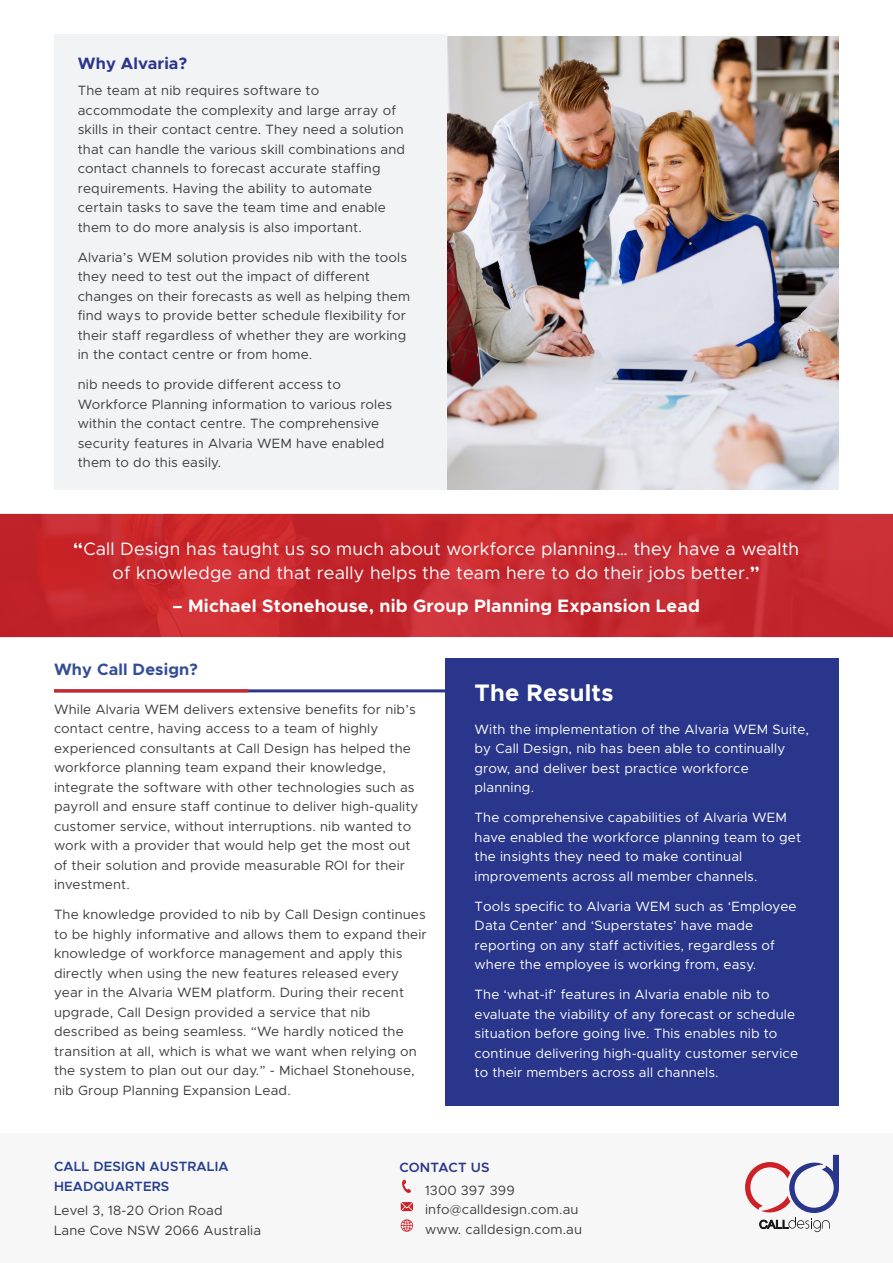
<style>
.page{position:relative;width:893px;height:1263px;background:#fff}
.page>*{position:absolute;margin:0;border:0;box-sizing:border-box;transform-origin:0 0}
.body{font:700 24px "Metropolis";letter-spacing:.01em;color:#fff}
.body-2{font:18px/24px "Metropolis";letter-spacing:.01em;color:#fff;text-align:center}
.body-3{font:700 18px "Metropolis";letter-spacing:.01em;color:#fff}
.body-4{font:700 16.5px "Metropolis";letter-spacing:.01em;color:#354d96}
.body-5{font:700 16.5px "Metropolis";letter-spacing:.01em;color:#29368b}
.body-6{font:13.5px/19.5px "Metropolis";letter-spacing:.01em;color:#3e3e3f}
.body-7{font:13.5px "Metropolis";letter-spacing:.01em;color:#fff}
.cover_text{font:13.5px "Metropolis";letter-spacing:.01em;color:#3e3e3f}
.sub_head{font:600 13.5px/19.5px "Metropolis";letter-spacing:.01em;color:#253f8e}
.sub_head-2{font:600 13.5px "Metropolis";letter-spacing:.01em;color:#2a3689}
.s1{font-weight:700}
</style>
<div class="page">
<img style="left:446px;top:36px;width:393px;height:454px">
<div style="left:54px;top:34px;width:392px;height:456px;background:#f2f3f4"></div>
<hr style="left:54px;top:689px;width:397px;height:3px;background:#29368b">
<hr style="left:54px;top:689px;width:194px;height:3px;background:#d1232a">
<div style="left:446px;top:658px;width:393px;height:448px;background:#29368b"></div>
<div style="left:0;top:1133px;width:893px;height:130px;background:#f7f7f8"></div>
<svg style="left:401px;top:1202px;width:12px;height:9px"></svg>
<svg style="left:401px;top:1219px;width:12px;height:13px"></svg>
<svg style="left:402px;top:1179px;width:9px;height:14px"></svg>
<svg style="left:745px;top:1155px;width:94px;height:77px"></svg>
<img style="left:0;top:514px;width:893px;height:123px">
<p class="body-5" style="left:78px;top:53px;width:111px">Why Alvaria?</p>
<p class="body-6" style="left:78px;top:81px;width:243px">The team at nib requires software to</p>
<p class="body-6" style="left:78px;top:100px;width:320px">accommodate the complexity and large array of</p>
<p class="body-6" style="left:78px;top:120px;width:327px">skills in their contact centre. They need a solution</p>
<p class="body-6" style="left:78px;top:139px;width:329px">that can handle the various skill combinations and</p>
<p class="body-6" style="left:78px;top:159px;width:304px">contact channels to forecast accurate staffing</p>
<p class="body-6" style="left:78px;top:178px;width:296px">requirements. Having the ability to automate</p>
<p class="body-6" style="left:78px;top:198px;width:310px">certain tasks to save the team time and enable</p>
<p class="body-6" style="left:78px;top:217px;width:285px">them to do more analysis is also important.</p>
<p class="body-6" style="left:78px;top:247px;width:331px">Alvaria’s WEM solution provides nib with the tools</p>
<p class="body-6" style="left:78px;top:267px;width:294px">they need to test out the impact of different</p>
<p class="body-6" style="left:78px;top:286px;width:334px">changes on their forecasts as well as helping them</p>
<p class="body-6" style="left:78px;top:306px;width:330px">find ways to provide better schedule flexibility for</p>
<p class="body-6" style="left:78px;top:325px;width:330px">their staff regardless of whether they are working</p>
<p class="body-6" style="left:78px;top:345px;width:236px">in the contact centre or from home.</p>
<p class="body-6" style="left:78px;top:375px;width:265px">nib needs to provide different access to</p>
<p class="body-6" style="left:78px;top:394px;width:316px">Workforce Planning information to various roles</p>
<p class="body-6" style="left:78px;top:414px;width:303px">within the contact centre. The comprehensive</p>
<p class="body-6" style="left:78px;top:433px;width:308px">security features in Alvaria WEM have enabled</p>
<p class="body-6" style="left:78px;top:453px;width:145px">them to do this easily.</p>
<p class="body-2" style="left:73px;top:536px;width:727px"><span class="s1">“</span>Call Design has taught us so much about workforce planning… they have a wealth of knowledge and that really helps the team here to do their jobs better.<span class="s1">”</span></p>
<p class="body-3" style="left:172px;top:594px;width:529px">– Michael Stonehouse, nib Group Planning Expansion Lead</p>
<p class="body-4" style="left:54px;top:658px;width:145px">Why Call Design?</p>
<p class="body-6" style="left:54px;top:699px;width:363px">While Alvaria WEM delivers extensive benefits for nib’s</p>
<p class="body-6" style="left:54px;top:719px;width:326px">contact centre, having access to a team of highly</p>
<p class="body-6" style="left:54px;top:738px;width:358px">experienced consultants at Call Design has helped the</p>
<p class="body-6" style="left:54px;top:758px;width:333px">workforce planning team expand their knowledge,</p>
<p class="body-6" style="left:54px;top:777px;width:362px">integrate the software with other technologies such as</p>
<p class="body-6" style="left:54px;top:797px;width:366px">payroll and ensure staff continue to deliver high-quality</p>
<p class="body-6" style="left:54px;top:816px;width:359px">customer service, without interruptions. nib wanted to</p>
<p class="body-6" style="left:54px;top:836px;width:358px">work with a provider that would help get the most out of their solution and provide measurable ROI for their</p>
<p class="body-6" style="left:54px;top:875px;width:77px">investment.</p>
<p class="body-6" style="left:54px;top:905px;width:373px">The knowledge provided to nib by Call Design continues</p>
<p class="body-6" style="left:54px;top:924px;width:374px">to be highly informative and allows them to expand their</p>
<p class="body-6" style="left:54px;top:944px;width:350px">knowledge of workforce management and apply this</p>
<p class="body-6" style="left:54px;top:963px;width:347px">directly when using the new features released every</p>
<p class="body-6" style="left:54px;top:983px;width:352px">year in the Alvaria WEM platform. During their recent</p>
<p class="body-6" style="left:54px;top:1002px;width:318px">upgrade, Call Design provided a service that nib</p>
<p class="body-6" style="left:54px;top:1022px;width:351px">described as being seamless. “We hardly noticed the</p>
<p class="body-6" style="left:54px;top:1041px;width:364px">transition at all, which is what we want when relying on</p>
<p class="body-6" style="left:54px;top:1061px;width:362px">the system to plan out our day.” - Michael Stonehouse,</p>
<p class="body-6" style="left:54px;top:1080px;width:238px">nib Group Planning Expansion Lead.</p>
<p class="body" style="left:475px;top:677px;width:140px">The Results</p>
<p class="body-7" style="left:475px;top:721px;width:336px">With the implementation of the Alvaria WEM Suite,</p>
<p class="body-7" style="left:475px;top:740px;width:312px">by Call Design, nib has been able to continually</p>
<p class="body-7" style="left:475px;top:760px;width:276px">grow, and deliver best practice workforce</p>
<p class="body-7" style="left:475px;top:779px;width:61px">planning.</p>
<p class="body-7" style="left:475px;top:809px;width:314px">The comprehensive capabilities of Alvaria WEM</p>
<p class="body-7" style="left:475px;top:829px;width:328px">have enabled the workforce planning team to get</p>
<p class="body-7" style="left:475px;top:848px;width:269px">the insights they need to make continual</p>
<p class="body-7" style="left:475px;top:868px;width:284px">improvements across all member channels.</p>
<p class="body-7" style="left:475px;top:898px;width:324px">Tools specific to Alvaria WEM such as ‘Employee</p>
<p class="body-7" style="left:475px;top:917px;width:280px">Data Center’ and ‘Superstates’ have made</p>
<p class="body-7" style="left:475px;top:937px;width:302px">reporting on any staff activities, regardless of</p>
<p class="body-7" style="left:475px;top:956px;width:283px">where the employee is working from, easy.</p>
<p class="body-7" style="left:475px;top:986px;width:297px">The ‘what-if’ features in Alvaria enable nib to</p>
<p class="body-7" style="left:475px;top:1006px;width:322px">evaluate the viability of any forecast or schedule</p>
<p class="body-7" style="left:475px;top:1025px;width:304px">situation before going live. This enables nib to</p>
<p class="body-7" style="left:475px;top:1045px;width:325px">continue delivering high-quality customer service</p>
<p class="body-7" style="left:475px;top:1064px;width:246px">to their members across all channels.</p>
<p class="sub_head" style="left:54px;top:1157px;width:176px">CALL DESIGN AUSTRALIA<br>HEADQUARTERS</p>
<p class="sub_head-2" style="left:400px;top:1158px;width:91px">CONTACT US</p>
<p class="body-6" style="left:425px;top:1180px;width:91px">1300 397 399</p>
<p class="body-6" style="left:425px;top:1200px;width:155px">info@calldesign.com.au</p>
<p class="body-6" style="left:425px;top:1219px;width:159px">www. calldesign.com.au</p>
<p class="cover_text" style="left:54px;top:1202px;width:170px">Level 3, 18-20 Orion Road</p>
<p class="cover_text" style="left:54px;top:1222px;width:209px">Lane Cove NSW 2066 Australia</p>
</div>
